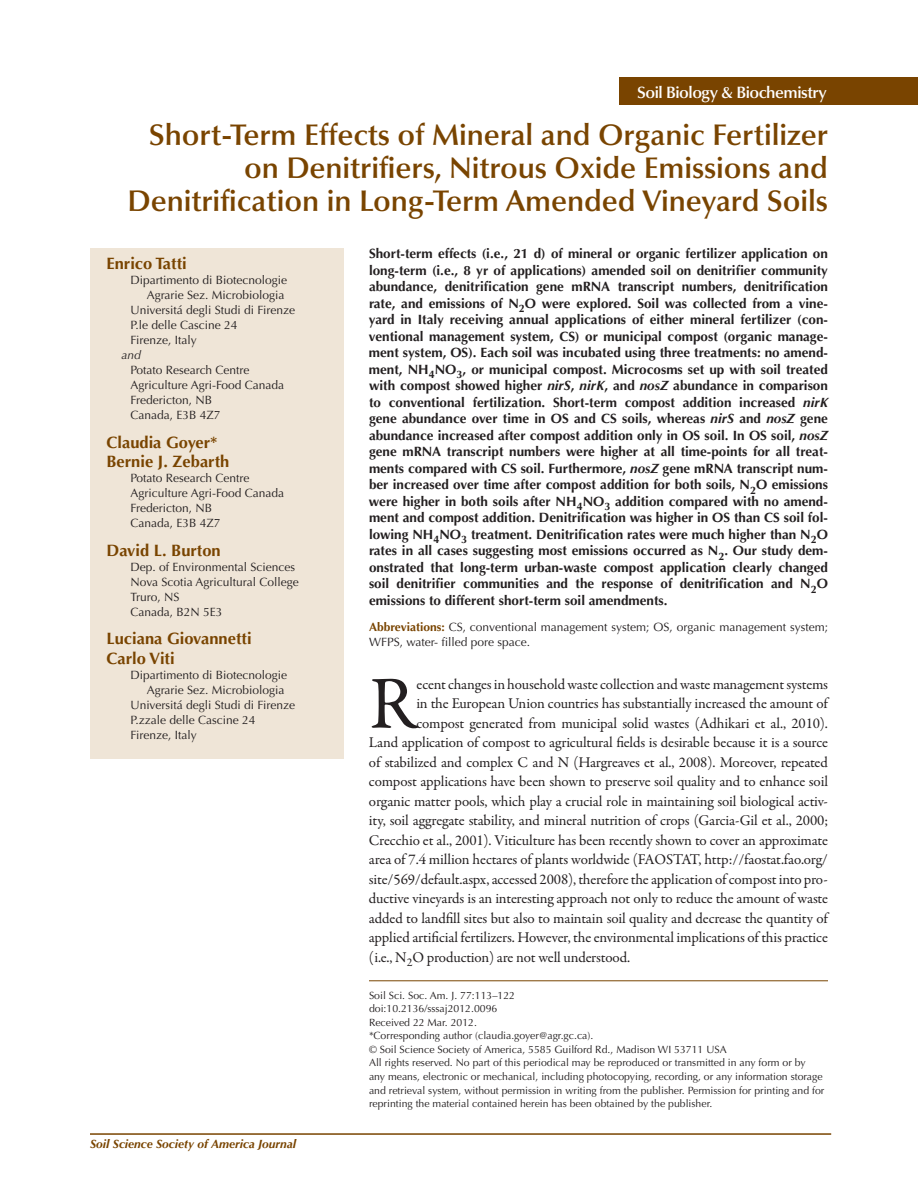
<style>
.page{position:relative;width:918px;height:1188px;background:#fff}
.page>*{position:absolute;margin:0;border:0;box-sizing:border-box;transform-origin:0 0}
.t1{font:75.15px "Garamond Premr Pro";color:#231f20}
.t2{font:600 30px/33px "Optima LT Std";letter-spacing:-.005em;color:#794400;text-align:right}
.t3{font:700 16.5px/19.5px "Optima LT Std";color:#794400}
.t4{font:600 16.5px "Optima LT Std";letter-spacing:-.03em;color:#fff}
.t5{font:15px "Garamond Premr Pro";letter-spacing:-.01em;color:#231f20}
.t6{font:700 13.5px/16.5px "Optima LT Std";color:#231f20;text-align:justify}
.t7{font:12px/15px "Optima LT Std";color:#231f20}
.t8{font:italic 700 12px "Optima LT Std";color:#794400}
.t9{font:italic 12px "Optima LT Std";color:#231f20}
.t10{font:10.5px/13.5px "Optima LT Std";color:#231f20}
.s1{font-style:italic}
.s2{font-weight:700;color:#794400}
</style>
<div class="page">
<hr style="left:90px;top:1133px;width:741px;height:2px;background:#794400">
<hr style="left:369px;top:981px;width:459px;height:1px;background:#794400">
<div style="left:619px;top:77px;width:299px;height:28px;background:#794400"></div>
<div style="left:90px;top:248px;width:254px;height:511px;background:#efe5d7"></div>
<p class="t4" style="left:637px;top:83px;width:191px">Soil Biology &amp; Biochemistry</p>
<h2 class="t2" style="left:128px;top:119px;width:702px">Short-Term Effects of Mineral and Organic Fertilizer on Denitrifiers, Nitrous Oxide Emissions and<br>Denitrification in Long-Term Amended Vineyard Soils</h2>
<p class="t3" style="left:106px;top:254px;width:82px">Enrico Tatti</p>
<p class="t7" style="left:130px;top:273px;width:158px">Dipartimento di Biotecnologie</p>
<p class="t7" style="left:147px;top:288px;width:139px">Agrarie Sez. Microbiologia</p>
<p class="t7" style="left:130px;top:303px;width:166px">Universitá degli Studi di Firenze</p>
<p class="t7" style="left:130px;top:318px;width:109px">P.le delle Cascine 24</p>
<p class="t7" style="left:130px;top:333px;width:68px">Firenze, Italy</p>
<p class="t9" style="left:122px;top:348px;width:21px">and</p>
<p class="t7" style="left:130px;top:363px;width:155px">Potato Research Centre<br>Agriculture Agri-Food Canada<br>Fredericton, NB<br>Canada, E3B 4Z7</p>
<p class="t3" style="left:106px;top:433px;width:124px">Claudia Goyer*<br>Bernie J. Zebarth</p>
<p class="t7" style="left:130px;top:471px;width:155px">Potato Research Centre<br>Agriculture Agri-Food Canada<br>Fredericton, NB<br>Canada, E3B 4Z7</p>
<p class="t3" style="left:106px;top:541px;width:116px">David L. Burton</p>
<p class="t7" style="left:130px;top:559px;width:170px">Dep. of Environmental Sciences<br>Nova Scotia Agricultural College<br>Truro, NS<br>Canada, B2N 5E3</p>
<p class="t3" style="left:106px;top:629px;width:147px">Luciana Giovannetti<br>Carlo Viti</p>
<p class="t7" style="left:130px;top:667px;width:158px">Dipartimento di Biotecnologie</p>
<p class="t7" style="left:147px;top:682px;width:139px">Agrarie Sez. Microbiologia</p>
<p class="t7" style="left:130px;top:697px;width:166px">Universitá degli Studi di Firenze</p>
<p class="t7" style="left:130px;top:712px;width:127px">P.zzale delle Cascine 24</p>
<p class="t7" style="left:130px;top:727px;width:68px">Firenze, Italy</p>
<p class="t8" style="left:90px;top:1137px;width:208px">Soil Science Society of America Journal</p>
<p class="t6" style="left:369px;top:246px;width:461px">Short-term effects (i.e., 21 d) of mineral or organic fertilizer application on long-term (i.e., 8 yr of applications) amended soil on denitrifier community abundance, denitrification gene mRNA transcript numbers, denitrification rate, and emissions of N<sub>2</sub>O were explored. Soil was collected from a vine&shy;yard in Italy receiving annual applications of either mineral fertilizer (con&shy;ventional management system, CS) or municipal compost (organic manage&shy;ment system, OS). Each soil was incubated using three treatments: no amend&shy;ment, NH<sub>4</sub>NO<sub>3</sub>, or municipal compost. Microcosms set up with soil treated with compost showed higher <span class="s1">nirS</span>, <span class="s1">nirK</span>, and <span class="s1">nosZ</span> abundance in comparison to conventional fertilization. Short-term compost addition increased <span class="s1">nirK </span>gene abundance over time in OS and CS soils, whereas <span class="s1">nirS</span> and <span class="s1">nosZ</span> gene abundance increased after compost addition only in OS soil. In OS soil, <span class="s1">nosZ </span>gene mRNA transcript numbers were higher at all time-points for all treat&shy;ments compared with CS soil. Furthermore, <span class="s1">nosZ</span> gene mRNA transcript num&shy;ber increased over time after compost addition for both soils, N<sub>2</sub>O emissions were higher in both soils after NH<sub>4</sub>NO<sub>3</sub> addition compared with no amend&shy;ment and compost addition. Denitrification was higher in OS than CS soil fol&shy;lowing NH<sub>4</sub>NO<sub>3</sub> treatment. Denitrification rates were much higher than N<sub>2</sub>O rates in all cases suggesting most emissions occurred as N<sub>2</sub>. Our study dem&shy;onstrated that long-term urban-waste compost application clearly changed soil denitrifier communities and the response of denitrification and N<sub>2</sub>O emissions to different short-term soil amendments.</p>
<p class="t7" style="left:369px;top:620px;width:461px"><span class="s2">Abbreviations:</span> CS, conventional management system; OS, organic management system;<br>WFPS, water- filled pore space.</p>
<h1 class="t1" style="left:369px;top:659px;width:49px">R</h1>
<p class="t5" style="left:416px;top:675px;width:413px">ecent changes in household waste collection and waste management systems</p>
<p class="t5" style="left:416px;top:694px;width:413px">in the European Union countries has substantially increased the amount of</p>
<p class="t5" style="left:416px;top:714px;width:413px">compost generated from municipal solid wastes (Adhikari et al., 2010).</p>
<p class="t5" style="left:369px;top:733px;width:461px">Land application of compost to agricultural fields is desirable because it is a source</p>
<p class="t5" style="left:369px;top:753px;width:461px">of stabilized and complex C and N (Hargreaves et al., 2008). Moreover, repeated</p>
<p class="t5" style="left:369px;top:772px;width:461px">compost applications have been shown to preserve soil quality and to enhance soil</p>
<p class="t5" style="left:369px;top:792px;width:460px">organic matter pools, which play a crucial role in maintaining soil biological activ-</p>
<p class="t5" style="left:369px;top:811px;width:461px">ity, soil aggregate stability, and mineral nutrition of crops (Garcia-Gil et al., 2000;</p>
<p class="t5" style="left:369px;top:831px;width:460px">Crecchio et al., 2001). Viticulture has been recently shown to cover an approximate</p>
<p class="t5" style="left:369px;top:850px;width:461px">area of 7.4 million hectares of plants worldwide (FAOSTAT, http://faostat.fao.org/</p>
<p class="t5" style="left:369px;top:870px;width:460px">site/569/default.aspx, accessed 2008), therefore the application of compost into pro-</p>
<p class="t5" style="left:369px;top:889px;width:461px">ductive vineyards is an interesting approach not only to reduce the amount of waste</p>
<p class="t5" style="left:369px;top:909px;width:460px">added to landfill sites but also to maintain soil quality and decrease the quantity of</p>
<p class="t5" style="left:369px;top:928px;width:460px">applied artificial fertilizers. However, the environmental implications of this practice</p>
<p class="t5" style="left:369px;top:948px;width:263px">(i.e., N<sub>2</sub>O production) are not well understood.</p>
<p class="t10" style="left:369px;top:989px;width:457px">Soil Sci. Soc. Am. J. 77:113–122<br>doi:10.2136/sssaj2012.0096<br>Received 22 Mar. 2012.<br>*Corresponding author (claudia.goyer@agr.gc.ca).<br>© Soil Science Society of America, 5585 Guilford Rd., Madison WI 53711 USA<br>All rights reserved. No part of this periodical may be reproduced or transmitted in any form or by any means, electronic or mechanical, including photocopying, recording, or any information storage and retrieval system, without permission in writing from the publisher. Permission for printing and for reprinting the material contained herein has been obtained by the publisher.</p>
</div>
